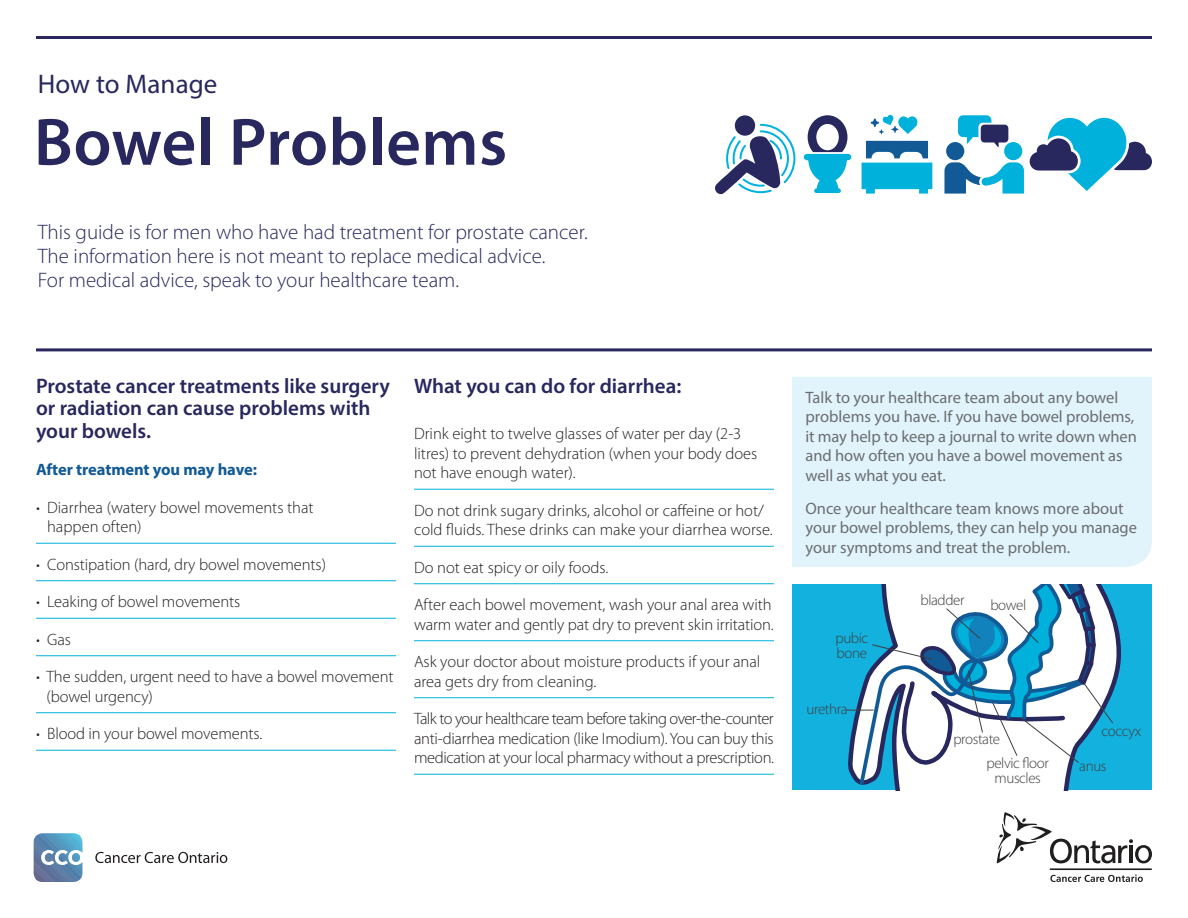
<style>
.page{position:relative;width:1188px;height:918px;background:#fff}
.page>*{position:absolute;margin:0;border:0;box-sizing:border-box;transform-origin:0 0}
.t1{font:600 67.5px "Myriad Pro";letter-spacing:.005em;color:#28275e}
.t2{font:27px "Myriad Pro";letter-spacing:.005em;color:#28275e}
.t3{font:300 21px/24px "Myriad Pro";color:#28275e}
.Subhead{font:600 21px/22.5px "Myriad Pro";color:#28275e}
.Body_bullets{font:300 16.5px/19.5px "Myriad Pro";color:#231f20}
.Sidebar_body{font:16.5px/19.5px "Myriad Pro";letter-spacing:-.005em;color:#6c6d70}
.Body_bullets-2{font:700 16.5px "Myriad Pro";letter-spacing:-.005em;color:#125a96}
.t4{font:300 15px/15px "Myriad Pro";letter-spacing:-.025em;color:#3e3e3f}
.s1{font-weight:600}
</style>
<div class="page">
<hr style="left:36px;top:348px;width:1116px;height:3px;background:#28275e">
<hr style="left:36px;top:36px;width:1116px;height:3px;background:#28275e">
<svg style="left:715px;top:123px;width:81px;height:71px"></svg>
<div style="left:735px;top:115px;width:20px;height:21px;background:#28275e;border-radius:50%"></div>
<div style="left:808px;top:115px;width:39px;height:44px;border:9px solid #28275e;border-radius:50%"></div>
<svg style="left:808px;top:160px;width:39px;height:31px"></svg>
<hr style="left:801px;top:152px;width:44px;height:3px;background:#fff">
<div style="left:807px;top:154px;width:41px;height:6px;background:#00b1dc"></div>
<div style="left:816px;top:188px;width:23px;height:5px;background:#00b1dc"></div>
<svg style="left:862px;top:114px;width:70px;height:80px"></svg>
<svg style="left:944px;top:115px;width:208px;height:79px"></svg>
<hr style="left:414px;top:489px;width:360px;height:1px;background:#00b1dc">
<hr style="left:414px;top:546px;width:360px;height:1px;background:#00b1dc">
<hr style="left:414px;top:583px;width:360px;height:1px;background:#00b1dc">
<hr style="left:414px;top:640px;width:360px;height:1px;background:#00b1dc">
<hr style="left:414px;top:697px;width:360px;height:1px;background:#00b1dc">
<hr style="left:414px;top:774px;width:360px;height:1px;background:#00b1dc">
<svg style="left:997px;top:812px;width:155px;height:51px"></svg>
<svg style="left:1050px;top:875px;width:93px;height:7px"></svg>
<hr style="left:1050px;top:868px;width:102px;height:2px;background:#231f20">
<svg style="left:95px;top:852px;width:132px;height:11px"></svg>
<svg style="left:34px;top:833px;width:48px;height:49px;background:#729abb"></svg>
<div style="left:792px;top:377px;width:360px;height:190px;background:#e1f4fc"></div>
<hr style="left:36px;top:543px;width:360px;height:1px;background:#00b1dc">
<hr style="left:36px;top:580px;width:360px;height:1px;background:#00b1dc">
<hr style="left:36px;top:618px;width:360px;height:1px;background:#00b1dc">
<hr style="left:36px;top:655px;width:360px;height:1px;background:#00b1dc">
<hr style="left:36px;top:712px;width:360px;height:1px;background:#00b1dc">
<hr style="left:36px;top:750px;width:360px;height:1px;background:#00b1dc">
<div style="left:792px;top:585px;width:360px;height:205px;background:#13b1de"></div>
<svg style="left:846px;top:585px;width:275px;height:205px"></svg>
<p class="t2" style="left:38px;top:68px;width:181px">How to Manage</p>
<p class="t1" style="left:34px;top:99px;width:475px">Bowel Problems</p>
<p class="t3" style="left:38px;top:220px;width:551px">This guide is for men who have had treatment for prostate cancer.<br>The information here is not meant to replace medical advice.<br>For medical advice, speak to your healthcare team.</p>
<p class="Subhead" style="left:36px;top:374px;width:355px">Prostate cancer treatments like surgery or radiation can cause problems with your bowels.</p>
<p class="Body_bullets-2" style="left:36px;top:459px;width:223px">After treatment you may have:</p>
<p class="Body_bullets" style="left:47px;top:498px;width:268px;text-indent:-11px"><span class="s1">·</span> Diarrhea (watery bowel movements that happen often)</p>
<p class="Body_bullets" style="left:36px;top:555px;width:292px"><span class="s1">·</span> Constipation (hard, dry bowel movements)</p>
<p class="Body_bullets" style="left:36px;top:592px;width:206px"><span class="s1">·</span> Leaking of bowel movements</p>
<p class="Body_bullets" style="left:36px;top:630px;width:37px"><span class="s1">·</span> Gas</p>
<p class="Body_bullets" style="left:46px;top:667px;width:349px;text-indent:-10px"><span class="s1">·</span> The sudden, urgent need to have a bowel movement (bowel urgency)</p>
<p class="Body_bullets" style="left:36px;top:724px;width:228px"><span class="s1">·</span> Blood in your bowel movements.</p>
<p class="Subhead" style="left:414px;top:374px;width:269px">What you can do for diarrhea:</p>
<p class="Body_bullets" style="left:414px;top:424px;width:345px">Drink eight to twelve glasses of water per day (2-3 litres) to prevent dehydration (when your body does not have enough water).</p>
<p class="Body_bullets" style="left:414px;top:501px;width:360px">Do not drink sugary drinks, alcohol or caffeine or hot/ cold fluids. These drinks can make your diarrhea worse.</p>
<p class="Body_bullets" style="left:414px;top:558px;width:196px">Do not eat spicy or oily foods.</p>
<p class="Body_bullets" style="left:414px;top:595px;width:361px">After each bowel movement, wash your anal area with warm water and gently pat dry to prevent skin irritation.</p>
<p class="Body_bullets" style="left:414px;top:652px;width:348px">Ask your doctor about moisture products if your anal area gets dry from cleaning.</p>
<p class="Body_bullets" style="left:414px;top:709px;width:362px;text-align:justify">Talk to your healthcare team before taking over-the-counter anti-diarrhea medication (like Imodium). You can buy this medication at your local pharmacy without a prescription.</p>
<p class="Sidebar_body" style="left:806px;top:387px;width:333px">Talk to your healthcare team about any bowel problems you have. If you have bowel problems, it may help to keep a journal to write down when and how often you have a bowel movement as well as what you eat.</p>
<p class="Sidebar_body" style="left:806px;top:498px;width:333px">Once your healthcare team knows more about your bowel problems, they can help you manage your symptoms and treat the problem.</p>
<p class="t4" style="left:835px;top:630px;width:34px">pubic bone</p>
<p class="t4" style="left:807px;top:701px;width:43px">urethra</p>
<p class="t4" style="left:920px;top:593px;width:46px">bladder</p>
<p class="t4" style="left:990px;top:598px;width:37px">bowel</p>
<p class="t4" style="left:986px;top:728px;width:64px;line-height:23.2px;text-indent:-33px">prostate<br>pelvic floor</p>
<p class="t4" style="left:995px;top:770px;width:48px">muscles</p>
<p class="t4" style="left:1102px;top:724px;width:41px">coccyx</p>
<p class="t4" style="left:1079px;top:759px;width:29px">anus</p>
</div>
